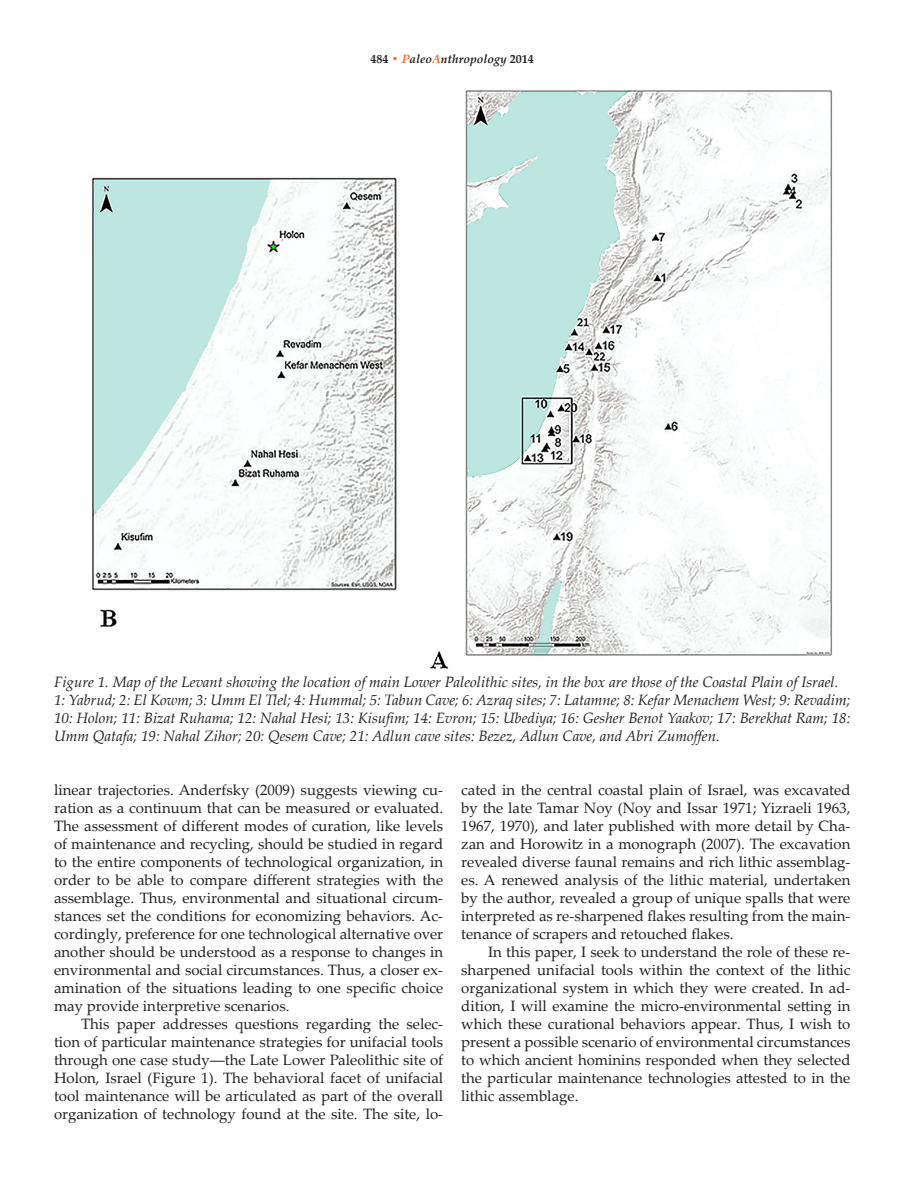
<style>
.page{position:relative;width:918px;height:1188px;background:#fff}
.page>*{position:absolute;margin:0;border:0;box-sizing:border-box;transform-origin:0 0}
.article_paragraph{font:15px/18px "Palatino Linotype";color:#231f20;text-align:justify}
.figure_caption{font:italic 15px/18px "Palatino Linotype";color:#231f20;text-align:justify}
.t1{font:italic 700 12px "Palatino Linotype";color:#231f20}
.s1{font-style:normal}
.s2{font-style:normal;color:#f36e21}
.s3{color:#f36e21}
</style>
<div class="page">
<img style="left:91px;top:89px;width:742px;height:579px">
<p class="t1" style="left:370px;top:50px;width:165px"><span class="s1">484</span> <span class="s2">•</span> <span class="s3">P</span>aleo<span class="s3">A</span>nthropology <span class="s1">2014</span></p>
<p class="figure_caption" style="left:54px;top:672px;width:786px">Figure 1. Map of the Levant showing the location of main Lower Paleolithic sites, in the box are those of the Coastal Plain of Israel.</p>
<p class="figure_caption" style="left:54px;top:690px;width:798px">1: Yabrud; 2: El Kowm; 3: Umm El Tlel; 4: Hummal; 5: Tabun Cave; 6: Azraq sites; 7: Latamne; 8: Kefar Menachem West; 9: Revadim; 10: Holon; 11: Bizat Ruhama; 12: Nahal Hesi; 13: Kisufim; 14: Evron; 15: Ubediya; 16: Gesher Benot Yaakov; 17: Berekhat Ram; 18:<br>Umm Qatafa; 19: Nahal Zihor; 20: Qesem Cave; 21: Adlun cave sites: Bezez, Adlun Cave, and Abri Zumoffen.</p>
<p class="article_paragraph" style="left:54px;top:780px;width:391px">linear trajectories. Anderfsky (2009) suggests viewing cu&shy;ration as a continuum that can be measured or evaluated.<br>The assessment of different modes of curation, like levels of maintenance and recycling, should be studied in regard to the entire components of technological organization, in order to be able to compare different strategies with the assemblage. Thus, environmental and situational circum&shy;stances set the conditions for economizing behaviors. Ac&shy;cordingly, preference for one technological alternative over another should be understood as a response to changes in environmental and social circumstances. Thus, a closer ex&shy;amination of the situations leading to one specific choice may provide interpretive scenarios.</p>
<p class="article_paragraph" style="left:54px;top:1014px;width:391px;text-indent:27px">This paper addresses questions regarding the selec&shy;tion of particular maintenance strategies for unifacial tools through one case study―the Late Lower Paleolithic site of Holon, Israel (Figure 1). The behavioral facet of unifacial tool maintenance will be articulated as part of the overall organization of technology found at the site. The site, lo-</p>
<p class="article_paragraph" style="left:461px;top:780px;width:391px">cated in the central coastal plain of Israel, was excavated by the late Tamar Noy (Noy and Issar 1971; Yizraeli 1963, 1967, 1970), and later published with more detail by Cha&shy;zan and Horowitz in a monograph (2007). The excavation revealed diverse faunal remains and rich lithic assemblag&shy;es. A renewed analysis of the lithic material, undertaken by the author, revealed a group of unique spalls that were interpreted as re-sharpened flakes resulting from the main&shy;tenance of scrapers and retouched flakes.</p>
<p class="article_paragraph" style="left:461px;top:942px;width:391px;text-indent:27px">In this paper, I seek to understand the role of these re&shy;sharpened unifacial tools within the context of the lithic organizational system in which they were created. In ad&shy;dition, I will examine the micro-environmental setting in which these curational behaviors appear. Thus, I wish to present a possible scenario of environmental circumstances to which ancient hominins responded when they selected the particular maintenance technologies attested to in the lithic assemblage.</p>
</div>
